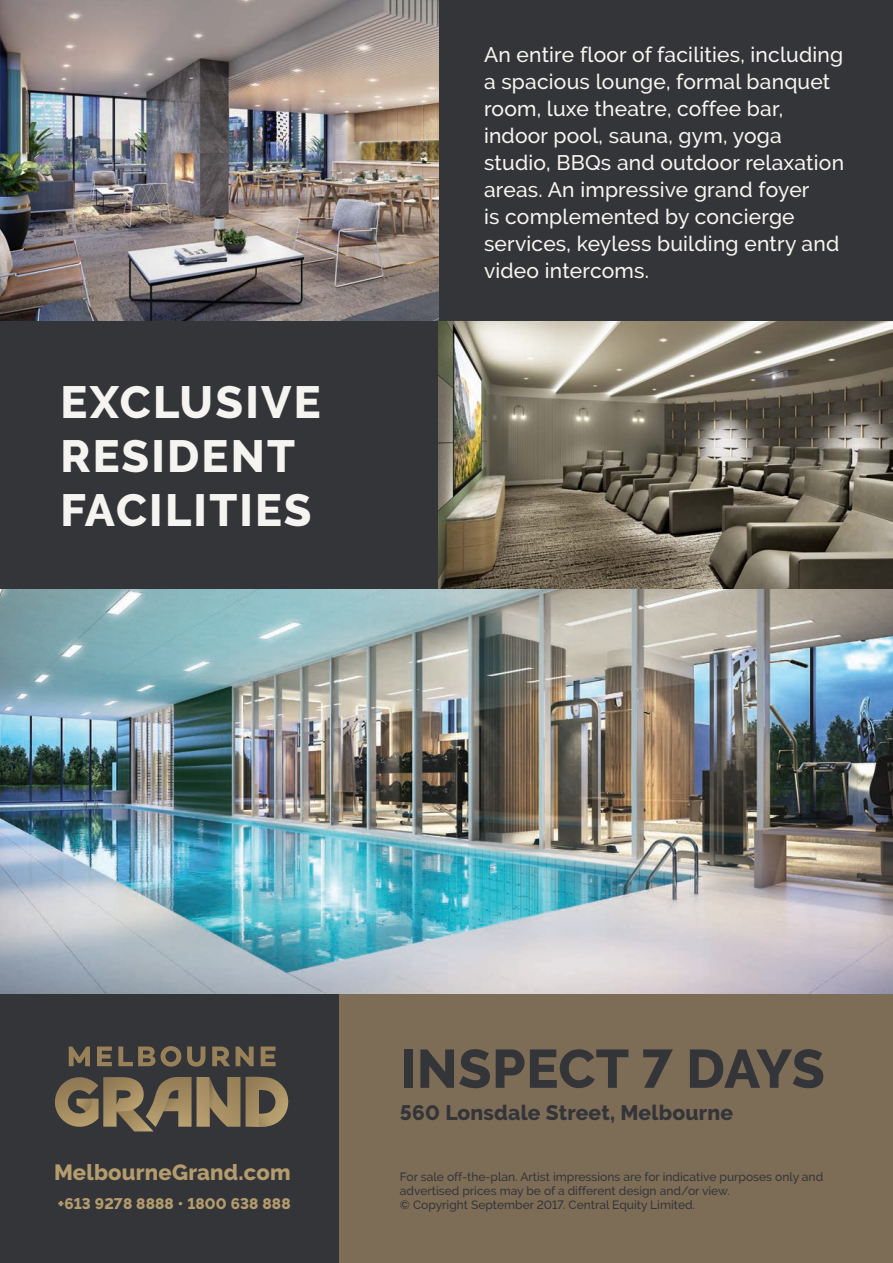
<style>
.page{position:relative;width:893px;height:1263px;background:#343539}
.page>*{position:absolute;margin:0;border:0;box-sizing:border-box;transform-origin:0 0}
.t1{font:800 54px "Raleway";letter-spacing:.005em;color:#343539}
.t2{font:800 45px "Raleway";letter-spacing:.05em;color:#f5f4f0}
.t3{font:800 21.9px "Raleway";letter-spacing:.01em;color:#b49c6d}
.t4{font:500 21px/27px "Raleway";letter-spacing:.01em;color:#f8f5f0}
.t5{font:800 21px "Raleway";letter-spacing:.01em;color:#343539}
.t6{font:800 15.3px "Raleway";letter-spacing:.01em;color:#b49c6d}
.t7{font:500 12px/14.4px "Raleway";color:#343539}
</style>
<div class="page">
<div style="left:339px;top:993px;width:554px;height:270px;background:#7e6d56"></div>
<img style="left:0;top:0;width:439px;height:321px">
<img style="left:439px;top:322px;width:454px;height:268px">
<img style="left:0;top:590px;width:893px;height:403px">
<svg style="left:69px;top:1046px;width:21px;height:20px"></svg>
<svg style="left:97px;top:1046px;width:15px;height:20px"></svg>
<svg style="left:118px;top:1046px;width:63px;height:20px"></svg>
<svg style="left:187px;top:1046px;width:18px;height:21px"></svg>
<svg style="left:212px;top:1046px;width:18px;height:20px"></svg>
<svg style="left:236px;top:1046px;width:18px;height:20px"></svg>
<svg style="left:261px;top:1046px;width:15px;height:20px"></svg>
<svg style="left:246px;top:1077px;width:43px;height:50px"></svg>
<svg style="left:54px;top:1077px;width:186px;height:54px"></svg>
<p class="t2" style="left:60px;top:377px;width:262px">EXCLUSIVE</p>
<p class="t2" style="left:60px;top:431px;width:236px">RESIDENT</p>
<p class="t2" style="left:60px;top:485px;width:253px">FACILITIES</p>
<p class="t4" style="left:484px;top:41px;width:362px">An entire floor of facilities, including a spacious lounge, formal banquet room, luxe theatre, coffee bar, indoor pool, sauna, gym, yoga studio, BBQs and outdoor relaxation areas. An impressive grand foyer<br>is complemented by concierge services, keyless building entry and video intercoms.</p>
<p class="t3" style="left:54px;top:1159px;width:238px">MelbourneGrand.com</p>
<p class="t6" style="left:58px;top:1195px;width:235px">+613 9278 8888 • 1800 638 888</p>
<p class="t1" style="left:400px;top:1038px;width:426px">INSPECT 7 DAYS</p>
<p class="t5" style="left:400px;top:1100px;width:335px">560 Lonsdale Street, Melbourne</p>
<p class="t7" style="left:400px;top:1169px;width:425px">For sale off-the-plan. Artist impressions are for indicative purposes only and advertised prices may be of a different design and/or view.</p>
<p class="t7" style="left:400px;top:1198px;width:297px">© Copyright September 2017. Central Equity Limited.</p>
</div>
